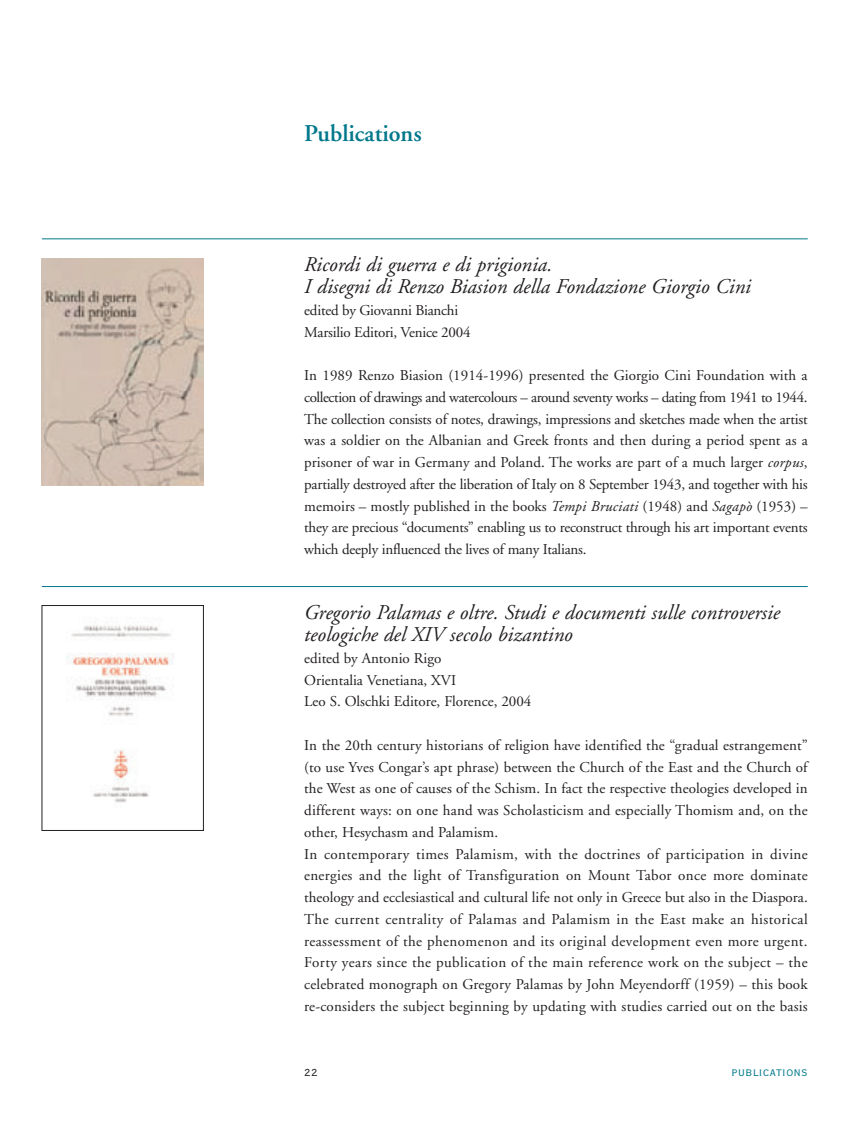
<style>
.page{position:relative;width:851px;height:1127px;background:#fff}
.page>*{position:absolute;margin:0;border:0;box-sizing:border-box;transform-origin:0 0}
.t1{font:600 24px "Adobe Garamond";color:#00788b}
.t2{font:italic 21px/21.8px "Adobe Garamond";color:#231f20}
.t3{font:15px/21.8px "Adobe Garamond";letter-spacing:.015em;color:#231f20}
.t4{font:15px/21.8px "Adobe Garamond";letter-spacing:-.015em;color:#231f20}
.t5{font:15px "Copperplate Twenty Nine BC";color:#00788b}
.t6{font:13.5px "Copperplate Twenty Nine BC";color:#231f20}
.s1{font-style:italic}
</style>
<div class="page">
<img style="left:42px;top:259px;width:161px;height:226px">
<hr style="left:42px;top:239px;width:765px;height:1px;background:#00788b">
<hr style="left:42px;top:586px;width:765px;height:1px;background:#00788b">
<img style="left:66px;top:625px;width:108px;height:178px">
<h1 class="t1" style="left:304px;top:124px;width:119px">Publications</h1>
<h2 class="t2" style="left:304px;top:256px;width:448px">Ricordi di guerra e di prigionia.<br>I disegni di Renzo Biasion della Fondazione Giorgio Cini</h2>
<p class="t4" style="left:304px;top:301px;width:168px">edited by Giovanni Bianchi<br>Marsilio Editori, Venice 2004</p>
<p class="t3" style="left:304px;top:366px;width:505px;text-align:justify">In 1989 Renzo Biasion (1914-1996) presented the Giorgio Cini Foundation with a collection of drawings and watercolours – around seventy works – dating from 1941 to 1944.<br>The collection consists of notes, drawings, impressions and sketches made when the artist was a soldier on the Albanian and Greek fronts and then during a period spent as a prisoner of war in Germany and Poland. The works are part of a much larger <span class="s1">corpus</span>, partially destroyed after the liberation of Italy on 8 September 1943, and together with his memoirs – mostly published in the books <span class="s1">Tempi Bruciati</span> (1948) and <span class="s1">Sagapò</span> (1953) – they are precious “documents” enabling us to reconstruct through his art important events which deeply influenced the lives of many Italians.</p>
<h2 class="t2" style="left:304px;top:604px;width:477px">Gregorio Palamas e oltre. Studi e documenti sulle controversie teologiche del XIV secolo bizantino</h2>
<p class="t3" style="left:304px;top:649px;width:229px">edited by Antonio Rigo<br>Orientalia Venetiana, XVI<br>Leo S. Olschki Editore, Florence, 2004</p>
<p class="t3" style="left:304px;top:736px;width:505px">In the 20th century historians of religion have identified the “gradual estrangement” (to use Yves Congar’s apt phrase) between the Church of the East and the Church of the West as one of causes of the Schism. In fact the respective theologies developed in different ways: on one hand was Scholasticism and especially Thomism and, on the other, Hesychasm and Palamism.<br>In contemporary times Palamism, with the doctrines of participation in divine energies and the light of Transfiguration on Mount Tabor once more dominate theology and ecclesiastical and cultural life not only in Greece but also in the Diaspora.<br>The current centrality of Palamas and Palamism in the East make an historical reassessment of the phenomenon and its original development even more urgent.<br>Forty years since the publication of the main reference work on the subject – the celebrated monograph on Gregory Palamas by John Meyendorff (1959) – this book re-considers the subject beginning by updating with studies carried out on the basis</p>
<p class="t6" style="left:304px;top:1063px;width:15px">22</p>
<p class="t5" style="left:731px;top:1062px;width:78px">publications</p>
</div>
